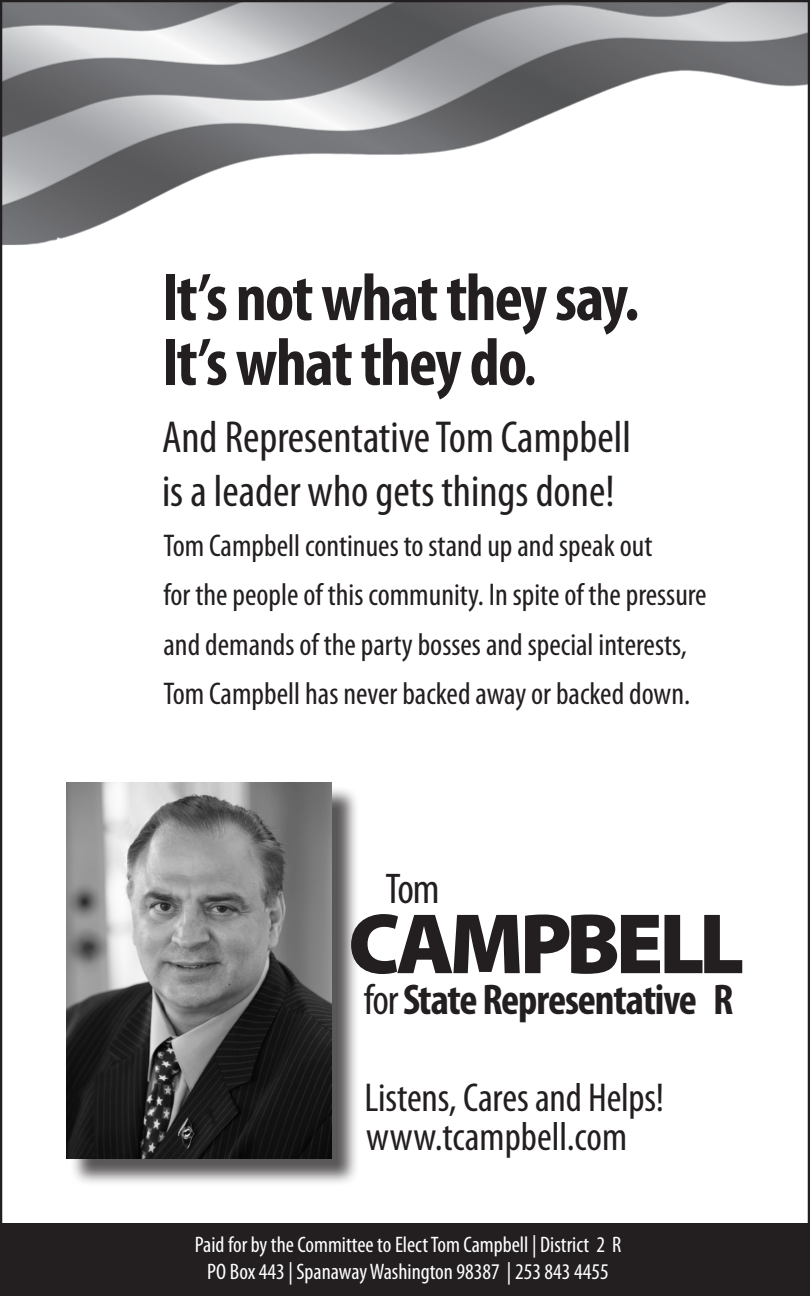
<style>
.page{position:relative;width:810px;height:1296px;background:#fff}
.page>*{position:absolute;margin:0;border:0;box-sizing:border-box;transform-origin:0 0}
.t1{font:900 86.4px "Myriad Pro";letter-spacing:-.055em;color:#231f20}
.t2{font:700 condensed 67.5px "Myriad Pro";letter-spacing:-.025em;color:#231f20}
.t3{font:condensed 45px "Myriad Pro";color:#231f20}
.t4{font:700 condensed 43.2px "Myriad Pro";letter-spacing:-.025em;color:#231f20}
.t5{font:condensed 43.2px "Myriad Pro";color:#231f20}
.t6{font:condensed 40.5px "Myriad Pro";letter-spacing:-.005em;color:#231f20}
.t7{font:condensed 31.5px/49.5px "Myriad Pro";color:#231f20}
.t8{font:condensed 22.5px "Myriad Pro";color:#fff}
.s1{font-size:54px}
.s2{font-weight:400}
</style>
<div class="page">
<div style="left:0;top:1223px;width:808px;height:73px;background:#231f20"></div>
<img style="left:3px;top:3px;width:804px;height:242px">
<div style="left:70px;top:786px;width:290px;height:401px;background:#231f20;opacity:.75"></div>
<img style="left:67px;top:783px;width:265px;height:376px">
<p class="t2" style="left:162px;top:255px;width:479px">It’s not what they say.</p>
<p class="t2" style="left:162px;top:320px;width:376px">It’s what they do<span class="s1">.</span></p>
<p class="t3" style="left:162px;top:410px;width:471px">And Representative Tom Campbell</p>
<p class="t3" style="left:162px;top:464px;width:454px">is a leader who gets things done!</p>
<p class="t7" style="left:163px;top:520px;width:491px">Tom Campbell continues to stand up and speak out</p>
<p class="t7" style="left:163px;top:569px;width:545px">for the people of this community. In spite of the pressure and demands of the party bosses and special interests,</p>
<p class="t7" style="left:163px;top:668px;width:528px">Tom Campbell has never backed away or backed down.</p>
<p class="t5" style="left:386px;top:863px;width:56px">Tom</p>
<p class="t1" style="left:348px;top:895px;width:398px">CAMPBELL</p>
<p class="t4" style="left:364px;top:972px;width:371px"><span class="s2">for</span> State Representative R</p>
<p class="t6" style="left:364px;top:1074px;width:301px">Listens, Cares and Helps!</p>
<p class="t6" style="left:366px;top:1112px;width:263px">www.tcampbell.com</p>
<p class="t8" style="left:195px;top:1231px;width:428px">Paid for by the Committee to Elect Tom Campbell | District 2 R</p>
<p class="t8" style="left:207px;top:1258px;width:403px">PO Box 443 | Spanaway Washington 98387 | 253 843 4455</p>
</div>
